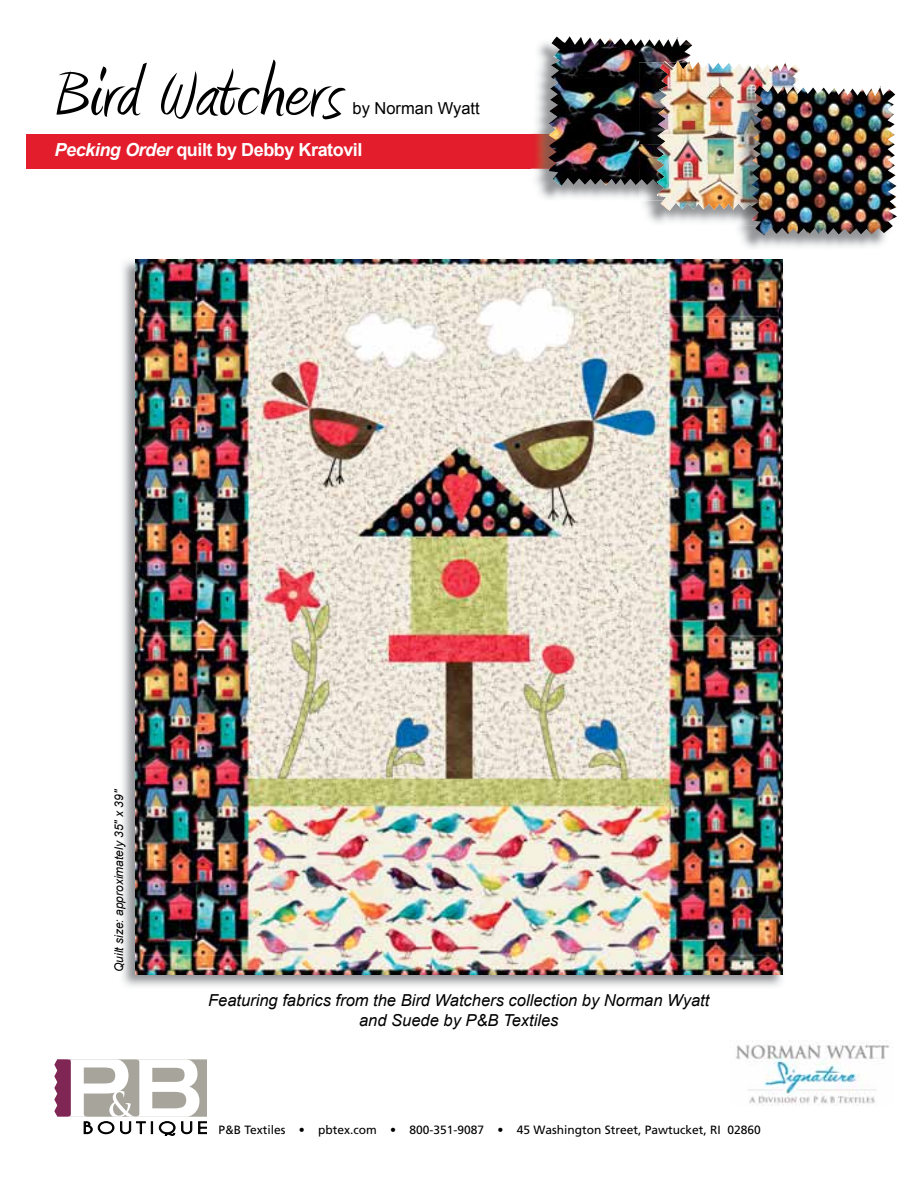
<style>
.page{position:relative;width:918px;height:1188px;background:#fff}
.page>*{position:absolute;margin:0;border:0;box-sizing:border-box;transform-origin:0 0}
.t1{font:82.5px "Amienne";letter-spacing:.01em;color:#000}
.t2{font:700 18px "Arial";letter-spacing:-.025em;color:#fff}
.t3{font:italic 16.5px/19.8px "Arial";color:#000;text-align:center}
.t4{font:16.5px "Arial";color:#000}
.t5{font:12px "Frutiger";color:#000}
.t6{font:italic 12px "Arial";color:#000}
.s1{font-style:italic}
</style>
<div class="page">
<svg style="left:54px;top:1059px;width:153px;height:77px"></svg>
<div style="left:26px;top:134px;width:622px;height:34px;background:#e31d2c"></div>
<img style="left:122px;top:259px;width:661px;height:728px">
<img style="left:135px;top:260px;width:648px;height:714px">
<img style="left:531px;top:42px;width:108px;height:157px">
<img style="left:531px;top:134px;width:17px;height:34px">
<img style="left:548px;top:36px;width:144px;height:150px">
<img style="left:643px;top:201px;width:91px;height:22px">
<img style="left:639px;top:185px;width:18px;height:16px">
<img style="left:639px;top:62px;width:18px;height:82px">
<img style="left:639px;top:144px;width:18px;height:41px">
<img style="left:657px;top:61px;width:143px;height:150px">
<img style="left:738px;top:225px;width:148px;height:23px">
<img style="left:734px;top:210px;width:17px;height:15px">
<img style="left:734px;top:87px;width:17px;height:41px">
<img style="left:734px;top:128px;width:17px;height:82px">
<img style="left:751px;top:86px;width:146px;height:149px">
<img style="left:736px;top:1042px;width:154px;height:64px">
<h1 class="t1" style="left:54px;top:57px;width:289px">Bird Watchers</h1>
<p class="t4" style="left:352px;top:97px;width:129px">by Norman Wyatt</p>
<p class="t2" style="left:55px;top:138px;width:309px"><span class="s1">Pecking Order</span> quilt by Debby Kratovil</p>
<p class="t6" style="left:111px;top:972px;width:184px;rotate:-90deg">Quilt size: approximately 35" x 39"</p>
<p class="t3" style="left:208px;top:991px;width:503px">Featuring fabrics from the Bird Watchers collection by Norman Wyatt and Suede by P&amp;B Textiles</p>
<p class="t5" style="left:218px;top:1123px;width:544px">P&amp;B Textiles • pbtex.com • 800-351-9087 • 45 Washington Street, Pawtucket, RI 02860</p>
</div>
